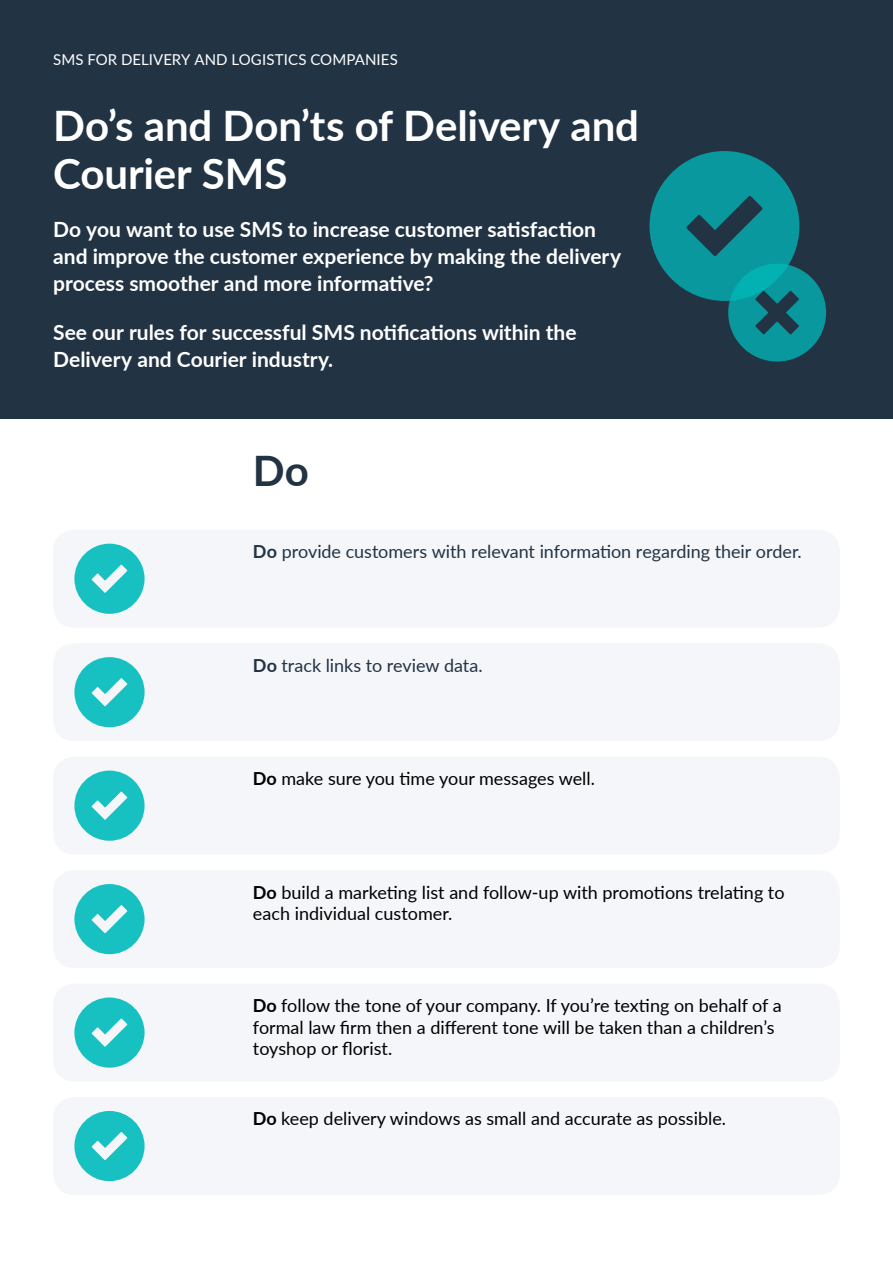
<style>
.page{position:relative;width:893px;height:1263px;background:#fff}
.page>*{position:absolute;margin:0;border:0;box-sizing:border-box;transform-origin:0 0}
.t1{font:700 42px/48px "Lato";letter-spacing:-.005em;color:#fff}
.t2{font:700 42px "Lato";color:#234}
.t3{font:700 21px/27px "Lato";color:#fff}
.t4{font:18px/21.6px "Lato";color:#000}
.t5{font:18px "Lato";letter-spacing:-.005em;color:#234}
.t6{font:15px "Lato";letter-spacing:.005em;color:#fff}
.s1{font-weight:700}
</style>
<div class="page">
<div style="left:0;top:0;width:893px;height:420px;background:#234"></div>
<div style="left:53px;top:643px;width:787px;height:98px;background:#f4f6f9;border-radius:21px"></div>
<div style="left:53px;top:757px;width:787px;height:97px;background:#f4f6f9;border-radius:21px"></div>
<div style="left:53px;top:870px;width:787px;height:98px;background:#f4f6f9;border-radius:21px"></div>
<div style="left:53px;top:984px;width:787px;height:97px;background:#f4f6f9;border-radius:21px"></div>
<div style="left:53px;top:530px;width:787px;height:98px;background:#f4f6f9;border-radius:21px"></div>
<svg style="left:74px;top:544px;width:71px;height:70px"></svg>
<svg style="left:74px;top:657px;width:71px;height:70px"></svg>
<svg style="left:74px;top:770px;width:71px;height:71px"></svg>
<svg style="left:74px;top:884px;width:71px;height:70px"></svg>
<svg style="left:74px;top:997px;width:71px;height:71px"></svg>
<div style="left:53px;top:1097px;width:787px;height:98px;background:#f4f6f9;border-radius:21px"></div>
<svg style="left:74px;top:1111px;width:71px;height:70px"></svg>
<svg style="left:649px;top:151px;width:177px;height:211px"></svg>
<p class="t6" style="left:53px;top:49px;width:346px">SMS FOR DELIVERY AND LOGISTICS COMPANIES</p>
<h1 class="t1" style="left:53px;top:100px;width:587px">Do’s and Don’ts of Delivery and<br>Courier SMS</h1>
<p class="t3" style="left:53px;top:215px;width:569px">Do you want to use SMS to increase customer satisfaction and improve the customer experience by making the delivery process smoother and more informative?</p>
<p class="t3" style="left:53px;top:318px;width:525px">See our rules for successful SMS notifications within the<br>Delivery and Courier industry.</p>
<h1 class="t2" style="left:253px;top:439px;width:57px">Do</h1>
<p class="t5" style="left:253px;top:539px;width:550px"><span class="s1">Do</span> provide customers with relevant information regarding their order.</p>
<p class="t5" style="left:253px;top:652px;width:231px"><span class="s1">Do</span> track links to review data.</p>
<p class="t4" style="left:253px;top:767px;width:344px"><span class="s1">Do</span> make sure you time your messages well.</p>
<p class="t4" style="left:253px;top:880px;width:533px"><span class="s1">Do</span> build a marketing list and follow-up with promotions trelating to each individual customer.</p>
<p class="t4" style="left:253px;top:994px;width:530px"><span class="s1">Do</span> follow the tone of your company. If you’re texting on behalf of a formal law firm then a different tone will be taken than a children’s toyshop or florist.</p>
<p class="t4" style="left:253px;top:1107px;width:475px"><span class="s1">Do</span> keep delivery windows as small and accurate as possible.</p>
</div>
